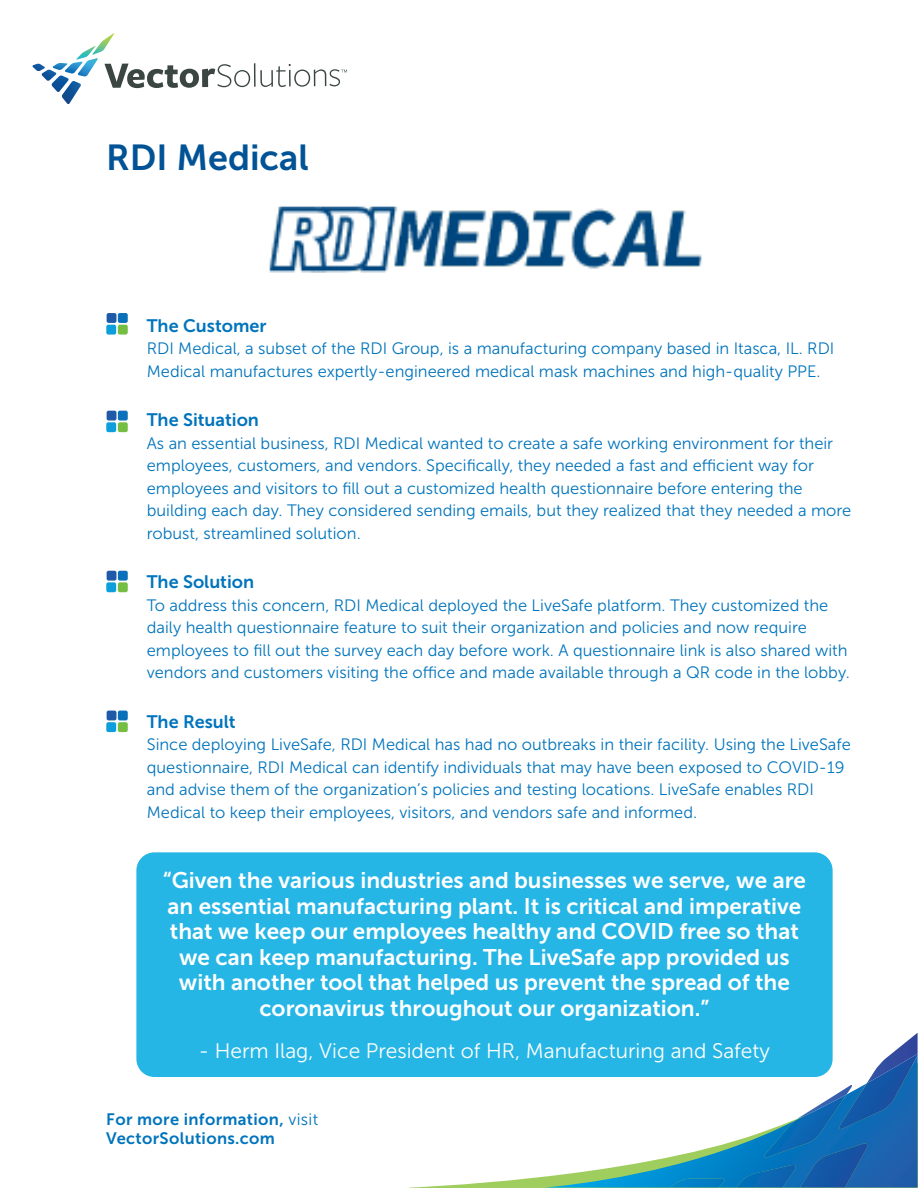
<style>
.page{position:relative;width:918px;height:1188px;background:#fff}
.page>*{position:absolute;margin:0;border:0;box-sizing:border-box;transform-origin:0 0}
.Product_Title_Front{font:36px "Museo Sans 700";color:#015396}
.t1{font:22.5px/25.5px "Museo Sans 700";color:#fff;text-align:center}
.t2{font:21px "Museo Sans 300";color:#fff}
.t3{font:18px "Museo Sans 700";color:#0074bc}
.t4{font:16.5px/22.5px "Museo Sans 300";color:#0074bc}
.t5{font:16.5px/19.5px "Museo Sans 700";letter-spacing:.02em;color:#0074bc}
.s1{font-family:"Museo Sans 300"}
</style>
<div class="page">
<img style="left:62px;top:81px;width:19px;height:23px">
<img style="left:51px;top:76px;width:18px;height:16px">
<img style="left:41px;top:70px;width:16px;height:11px">
<svg style="left:32px;top:64px;width:13px;height:7px"></svg>
<img style="left:78px;top:58px;width:20px;height:19px">
<img style="left:65px;top:62px;width:18px;height:12px">
<img style="left:52px;top:63px;width:16px;height:7px">
<img style="left:96px;top:33px;width:18px;height:21px">
<img style="left:76px;top:46px;width:20px;height:14px">
<svg style="left:104px;top:63px;width:243px;height:25px"></svg>
<svg style="left:409px;top:1032px;width:509px;height:156px"></svg>
<svg style="left:545px;top:1056px;width:373px;height:132px"></svg>
<img style="left:800px;top:1143px;width:67px;height:45px">
<img style="left:736px;top:1165px;width:60px;height:23px">
<img style="left:670px;top:1178px;width:55px;height:10px">
<svg style="left:867px;top:1033px;width:51px;height:21px"></svg>
<img style="left:839px;top:1054px;width:79px;height:75px">
<svg style="left:795px;top:1085px;width:57px;height:36px"></svg>
<img style="left:764px;top:1094px;width:83px;height:63px">
<div style="left:107px;top:411px;width:9px;height:10px;background:#1f5aa8;border-radius:2px"></div>
<div style="left:106px;top:422px;width:10px;height:10px;background:#0c9fdc;border-radius:2px"></div>
<div style="left:118px;top:411px;width:10px;height:10px;background:#0970b9;border-radius:2px"></div>
<div style="left:118px;top:422px;width:10px;height:10px;background:#75bd43;border-radius:2px"></div>
<div style="left:107px;top:313px;width:9px;height:10px;background:#1f5aa8;border-radius:2px"></div>
<div style="left:106px;top:325px;width:10px;height:10px;background:#0c9fdc;border-radius:2px"></div>
<div style="left:118px;top:313px;width:10px;height:10px;background:#0970b9;border-radius:2px"></div>
<div style="left:118px;top:325px;width:10px;height:10px;background:#75bd43;border-radius:2px"></div>
<div style="left:107px;top:571px;width:9px;height:10px;background:#1f5aa8;border-radius:2px"></div>
<div style="left:106px;top:582px;width:10px;height:10px;background:#0c9fdc;border-radius:2px"></div>
<div style="left:118px;top:571px;width:10px;height:10px;background:#0970b9;border-radius:2px"></div>
<div style="left:118px;top:582px;width:10px;height:10px;background:#75bd43;border-radius:2px"></div>
<div style="left:107px;top:711px;width:9px;height:9px;background:#1f5aa8;border-radius:2px"></div>
<div style="left:106px;top:722px;width:10px;height:10px;background:#0c9fdc;border-radius:2px"></div>
<div style="left:118px;top:711px;width:10px;height:9px;background:#0970b9;border-radius:2px"></div>
<div style="left:118px;top:722px;width:10px;height:10px;background:#75bd43;border-radius:2px"></div>
<div style="left:136px;top:852px;width:697px;height:225px;background:#26b6e6;border-radius:18px"></div>
<img style="left:269px;top:206px;width:433px;height:66px">
<p class="Product_Title_Front" style="left:106px;top:137px;width:204px">RDI Medical</p>
<p class="t3" style="left:147px;top:316px;width:121px">The Customer</p>
<p class="t4" style="left:147px;top:338px;width:689px">RDI Medical, a subset of the RDI Group, is a manufacturing company based in Itasca, IL. RDI<br>Medical manufactures expertly-engineered medical mask machines and high-quality PPE.</p>
<p class="t3" style="left:147px;top:410px;width:114px">The Situation</p>
<p class="t4" style="left:147px;top:432px;width:706px">As an essential business, RDI Medical wanted to create a safe working environment for their employees, customers, and vendors. Specifically, they needed a fast and efficient way for employees and visitors to fill out a customized health questionnaire before entering the building each day. They considered sending emails, but they realized that they needed a more robust, streamlined solution.</p>
<p class="t3" style="left:147px;top:572px;width:109px">The Solution</p>
<p class="t4" style="left:147px;top:594px;width:705px">To address this concern, RDI Medical deployed the LiveSafe platform. They customized the daily health questionnaire feature to suit their organization and policies and now require employees to fill out the survey each day before work. A questionnaire link is also shared with vendors and customers visiting the office and made available through a QR code in the lobby.</p>
<p class="t3" style="left:147px;top:712px;width:90px">The Result</p>
<p class="t4" style="left:147px;top:734px;width:706px">Since deploying LiveSafe, RDI Medical has had no outbreaks in their facility. Using the LiveSafe questionnaire, RDI Medical can identify individuals that may have been exposed to COVID-19 and advise them of the organization’s policies and testing locations. LiveSafe enables RDI Medical to keep their employees, visitors, and vendors safe and informed.</p>
<p class="t1" style="left:163px;top:868px;width:645px">“Given the various industries and businesses we serve, we are an essential manufacturing plant. It is critical and imperative that we keep our employees healthy and COVID free so that we can keep manufacturing. The LiveSafe app provided us with another tool that helped us prevent the spread of the coronavirus throughout our organization.”</p>
<p class="t2" style="left:199px;top:1040px;width:573px">- Herm Ilag, Vice President of HR, Manufacturing and Safety</p>
<p class="t5" style="left:106px;top:1110px;width:213px">For more information, <span class="s1">visit<br></span>VectorSolutions.com</p>
</div>
